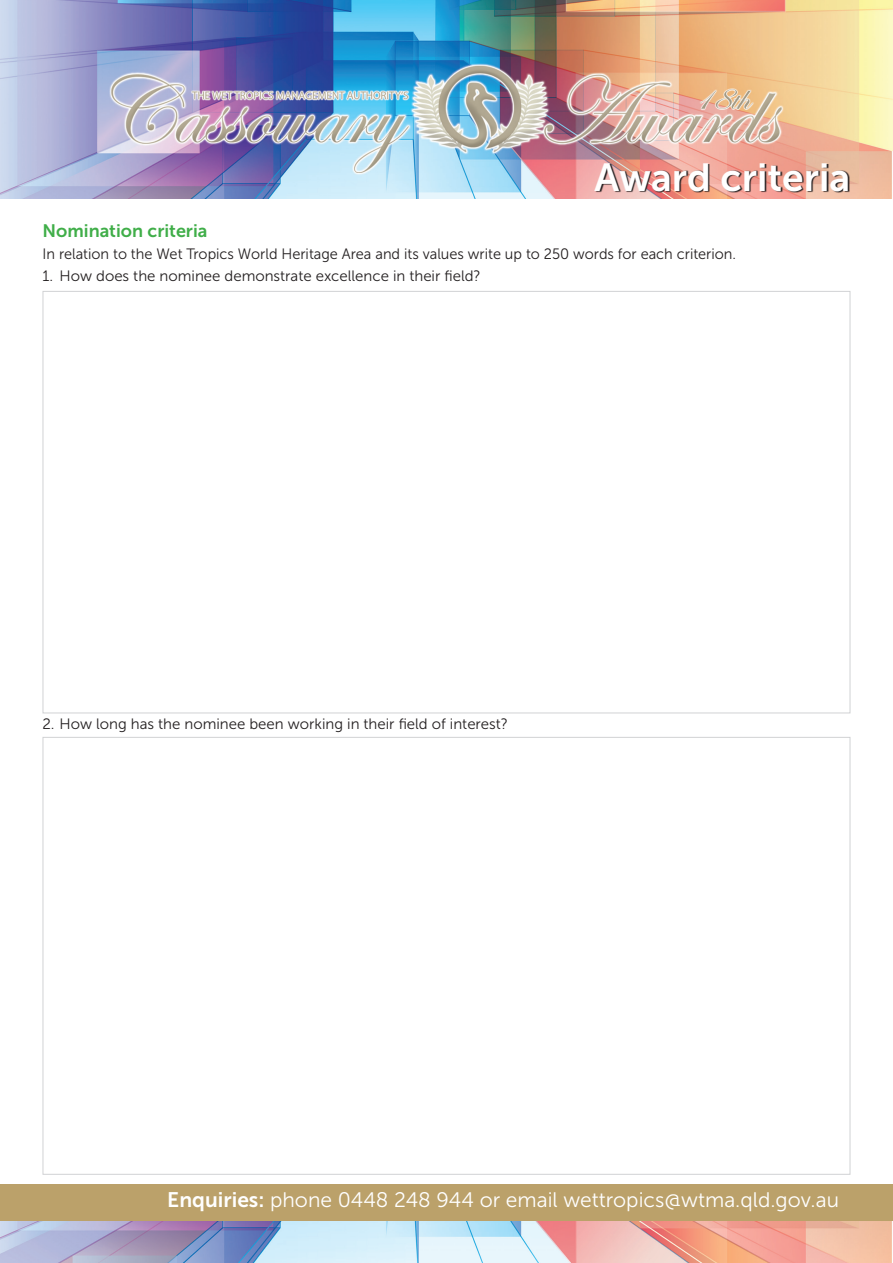
<style>
.page{position:relative;width:893px;height:1263px;background:#fff}
.page>*{position:absolute;margin:0;border:0;box-sizing:border-box;transform-origin:0 0}
.t1{font:39px "Museo Sans 700";color:#fff}
.t2{font:21px "Museo Sans 300";color:#fff}
.t3{font:18px "Museo Sans 700";color:#40ae49}
.t4{font:15px "Museo Sans 300";color:#231f20}
.s1{font-family:"Museo Sans 700"}
</style>
<div class="page">
<img style="left:0;top:1220px;width:893px;height:42px">
<img style="left:0;top:0;width:893px;height:199px">
<div style="left:0;top:1184px;width:893px;height:36px;background:#bba16a"></div>
<img style="left:595px;top:164px;width:255px;height:29px">
<p class="t1" style="left:594px;top:155px;width:257px">Award criteria</p>
<p class="t3" style="left:43px;top:220px;width:166px">Nomination criteria</p>
<p class="t4" style="left:43px;top:246px;width:695px">In relation to the Wet Tropics World Heritage Area and its values write up to 250 words for each criterion.</p>
<p class="t4" style="left:43px;top:268px;width:440px">1. How does the nominee demonstrate excellence in their field?</p>
<p class="t4" style="left:43px;top:716px;width:467px">2. How long has the nominee been working in their field of interest?</p>
<p class="t2" style="left:167px;top:1188px;width:673px"><span class="s1">Enquiries:</span> phone 0448 248 944 or email wettropics@wtma.qld.gov.au</p>
</div>
